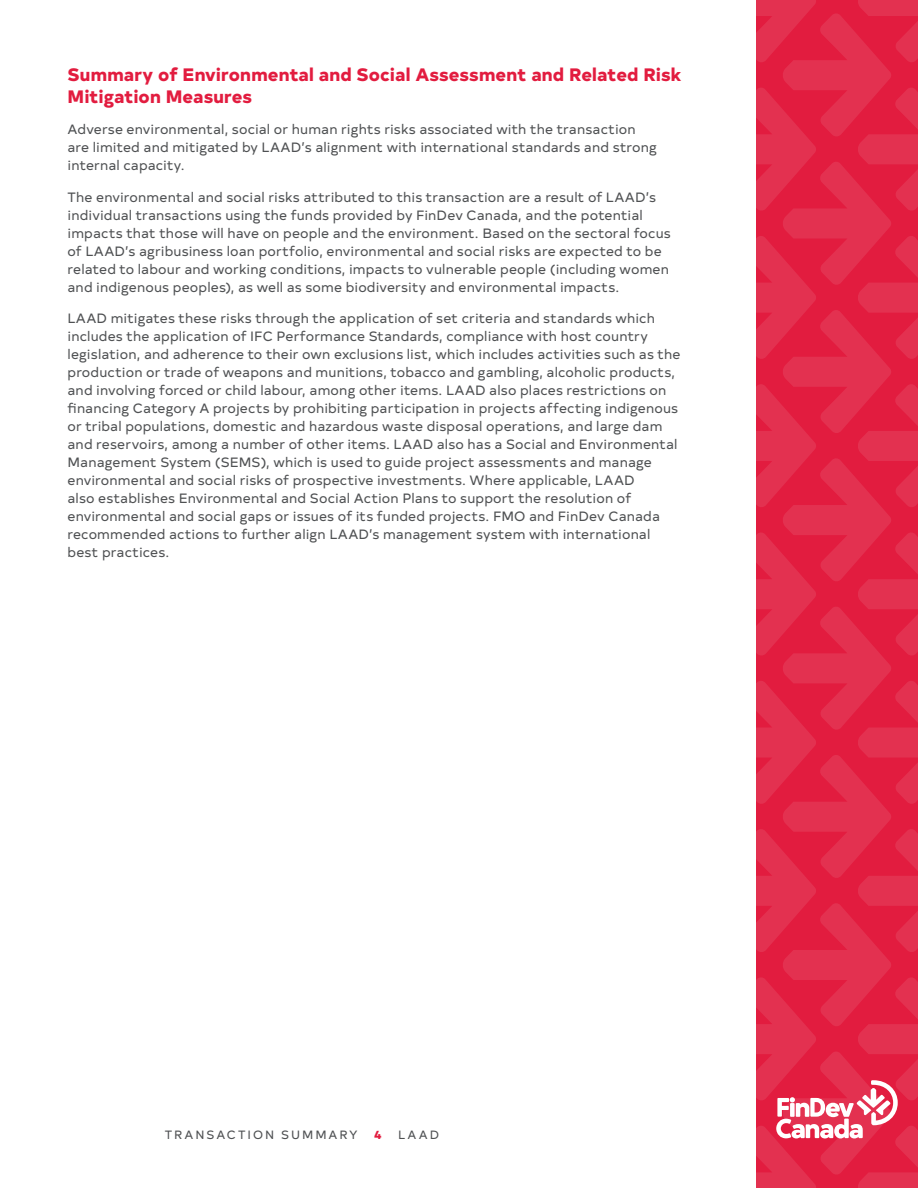
<style>
.page{position:relative;width:918px;height:1188px;background:#fff}
.page>*{position:absolute;margin:0;border:0;box-sizing:border-box;transform-origin:0 0}
.t1{font:800 18px/21.6px "Typold";letter-spacing:.005em;color:#e21c3f}
.Body_copy{font:13.5px/18px "Typold";letter-spacing:.01em;color:#4f5153}
.t2{font:12px "Typold";letter-spacing:.16em;color:#4f5153}
.t3{font:800 12px "Typold";color:#e21c3f}
</style>
<div class="page">
<svg style="left:756px;top:0;width:162px;height:1188px"></svg>
<h2 class="t1" style="left:68px;top:62px;width:615px">Summary of Environmental and Social Assessment and Related Risk<br>Mitigation Measures</h2>
<p class="Body_copy" style="left:68px;top:119px;width:591px">Adverse environmental, social or human rights risks associated with the transaction are limited and mitigated by LAAD’s alignment with international standards and strong internal capacity.</p>
<p class="Body_copy" style="left:68px;top:187px;width:605px">The environmental and social risks attributed to this transaction are a result of LAAD’s individual transactions using the funds provided by FinDev Canada, and the potential impacts that those will have on people and the environment. Based on the sectoral focus of LAAD’s agribusiness loan portfolio, environmental and social risks are expected to be related to labour and working conditions, impacts to vulnerable people (including women and indigenous peoples), as well as some biodiversity and environmental impacts.</p>
<p class="Body_copy" style="left:68px;top:308px;width:615px">LAAD mitigates these risks through the application of set criteria and standards which includes the application of IFC Performance Standards, compliance with host country legislation, and adherence to their own exclusions list, which includes activities such as the production or trade of weapons and munitions, tobacco and gambling, alcoholic products, and involving forced or child labour, among other items. LAAD also places restrictions on financing Category A projects by prohibiting participation in projects affecting indigenous or tribal populations, domestic and hazardous waste disposal operations, and large dam and reservoirs, among a number of other items. LAAD also has a Social and Environmental Management System (SEMS), which is used to guide project assessments and manage environmental and social risks of prospective investments. Where applicable, LAAD<br>also establishes Environmental and Social Action Plans to support the resolution of environmental and social gaps or issues of its funded projects. FMO and FinDev Canada recommended actions to further align LAAD’s management system with international best practices.</p>
<p class="t2" style="left:165px;top:1125px;width:194px">TRANSACTION SUMMARY</p>
<p class="t3" style="left:374px;top:1124px;width:9px">4</p>
<p class="t2" style="left:398px;top:1125px;width:42px">LAAD</p>
</div>
